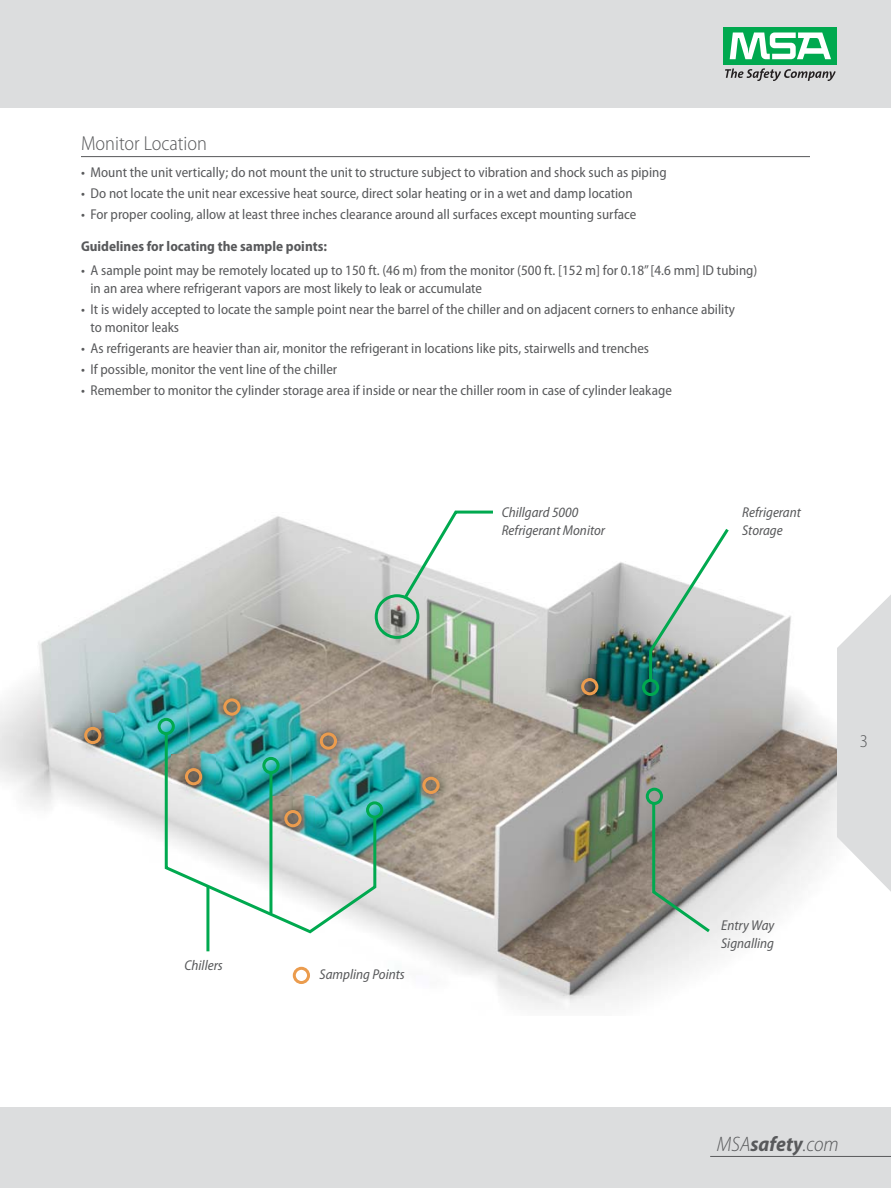
<style>
.page{position:relative;width:891px;height:1188px;background:#fff}
.page>*{position:absolute;margin:0;border:0;box-sizing:border-box;transform-origin:0 0}
.t1{font:italic 300 semi-condensed 21px "Myriad Pro";color:#58595b}
.t2{font:300 semi-condensed 20.25px "Myriad Pro";color:#58595b}
.t3{font:300 semi-condensed 18px "Myriad Pro";color:#58595b}
.t4{font:semi-condensed 14.25px/18px "Myriad Pro";color:#58595b}
.t5{font:italic semi-condensed 14.25px/18px "Myriad Pro";color:#58595b}
.t6{font:700 semi-condensed 14.25px "Myriad Pro";color:#58595b}
.s1{font-weight:700}
</style>
<div class="page">
<img style="left:0;top:516px;width:837px;height:494px">
<div style="left:0;top:0;width:891px;height:108px;background:#dcddde"></div>
<div style="left:0;top:1107px;width:891px;height:81px;background:#dcddde"></div>
<svg style="left:837px;top:595px;width:54px;height:297px"></svg>
<div style="left:724px;top:27px;width:113px;height:38px;background:#00a94f"></div>
<svg style="left:730px;top:33px;width:101px;height:26px"></svg>
<svg style="left:725px;top:68px;width:111px;height:13px"></svg>
<hr style="left:710px;top:1156px;width:181px;height:1px;background:#58595b">
<hr style="left:81px;top:156px;width:729px;height:1px;background:#58595b">
<svg style="left:375px;top:510px;width:121px;height:129px"></svg>
<svg style="left:642px;top:525px;width:90px;height:171px"></svg>
<svg style="left:158px;top:718px;width:17px;height:17px"></svg>
<svg style="left:378px;top:801px;width:5px;height:18px"></svg>
<img style="left:409px;top:764px;width:44px;height:43px">
<svg style="left:422px;top:777px;width:18px;height:17px"></svg>
<img style="left:307px;top:719px;width:43px;height:12px">
<img style="left:71px;top:714px;width:44px;height:43px">
<svg style="left:84px;top:727px;width:17px;height:17px"></svg>
<img style="left:210px;top:685px;width:44px;height:44px">
<svg style="left:223px;top:698px;width:18px;height:18px"></svg>
<img style="left:568px;top:665px;width:43px;height:43px">
<svg style="left:581px;top:678px;width:17px;height:17px"></svg>
<img style="left:163px;top:731px;width:215px;height:204px">
<hr style="left:269px;top:774px;width:3px;height:139px;background:#00a94f">
<hr style="left:206px;top:887px;width:3px;height:64px;background:#00a94f">
<svg style="left:293px;top:967px;width:17px;height:17px"></svg>
<svg style="left:646px;top:788px;width:67px;height:147px;background:#939689"></svg>
<h2 class="t2" style="left:81px;top:136px;width:128px">Monitor Location</h2>
<p class="t4" style="left:81px;top:165px;width:587px">• Mount the unit vertically; do not mount the unit to structure subject to vibration and shock such as piping</p>
<p class="t4" style="left:81px;top:186px;width:553px">• Do not locate the unit near excessive heat source, direct solar heating or in a wet and damp location</p>
<p class="t4" style="left:81px;top:207px;width:557px">• For proper cooling, allow at least three inches clearance around all surfaces except mounting surface</p>
<p class="t6" style="left:81px;top:241px;width:248px">Guidelines for locating the sample points:</p>
<p class="t4" style="left:91px;top:263px;width:669px;text-indent:-10px">• A sample point may be remotely located up to 150 ft. (46 m) from the monitor (500 ft. [152 m] for 0.18” [4.6 mm] ID tubing) in an area where refrigerant vapors are most likely to leak or accumulate</p>
<p class="t4" style="left:91px;top:302px;width:646px;text-indent:-10px">• It is widely accepted to locate the sample point near the barrel of the chiller and on adjacent corners to enhance ability to monitor leaks</p>
<p class="t4" style="left:81px;top:341px;width:570px">• As refrigerants are heavier than air, monitor the refrigerant in locations like pits, stairwells and trenches</p>
<p class="t4" style="left:81px;top:362px;width:258px">• If possible, monitor the vent line of the chiller</p>
<p class="t4" style="left:81px;top:383px;width:592px">• Remember to monitor the cylinder storage area if inside or near the chiller room in case of cylinder leakage</p>
<p class="t5" style="left:502px;top:504px;width:105px">Chillgard 5000<br>Refrigerant Monitor</p>
<p class="t5" style="left:742px;top:504px;width:60px">Refrigerant<br>Storage</p>
<p class="t5" style="left:185px;top:957px;width:40px">Chillers</p>
<p class="t5" style="left:320px;top:967px;width:87px">Sampling Points</p>
<p class="t5" style="left:721px;top:917px;width:55px">Entry Way<br>Signalling</p>
<p class="t3" style="left:860px;top:734px;width:10px">3</p>
<h1 class="t1" style="left:717px;top:1136px;width:123px">MSA<span class="s1">safety</span>.com</h1>
</div>
